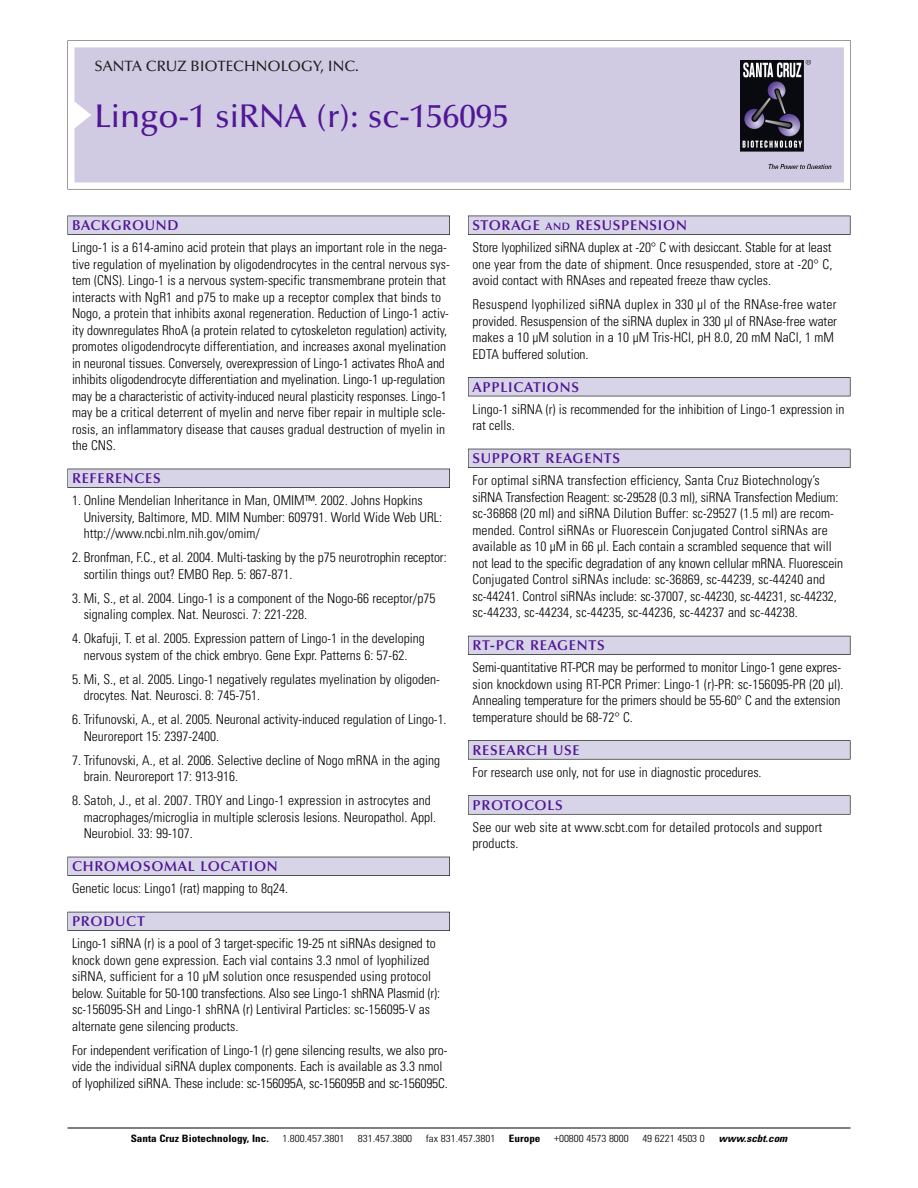
<style>
.page{position:relative;width:918px;height:1188px;background:#fff}
.page>*{position:absolute;margin:0;border:0;box-sizing:border-box;transform-origin:0 0}
.t1{font:500 33px "Optima";color:#511695}
.t2{font:500 15px "Optima";color:#231f20}
.t3{font:600 14.25px "Optima";letter-spacing:.05em;color:#511695}
.t4{font:300 condensed 13.5px/16.5px "Univers";color:#000}
.t5{font:300 condensed 10.2px "Univers";color:#000;scale:1.1 1}
.t6{font:700 condensed 10.2px "Univers";color:#000;scale:1.1 1}
.t7{font:italic 700 condensed 10.2px "Univers";color:#000;scale:1.1 1}
.s1{font-size:10.65px}
</style>
<div class="page">
<svg style="left:74px;top:41px;width:777px;height:148px"></svg>
<div style="left:74px;top:47px;width:770px;height:135px;background:#d1cae3"></div>
<img style="left:741px;top:60px;width:90px;height:108px">
<div style="left:68px;top:216px;width:382px;height:19px;background:#535256"></div>
<div style="left:68px;top:216px;width:381px;height:18px;background:#d7d4e8"></div>
<div style="left:68px;top:469px;width:382px;height:19px;background:#525156"></div>
<div style="left:68px;top:469px;width:381px;height:18px;background:#d7d4e8"></div>
<div style="left:68px;top:857px;width:382px;height:19px;background:#515057"></div>
<div style="left:68px;top:857px;width:381px;height:18px;background:#d7d4e8"></div>
<div style="left:68px;top:912px;width:382px;height:19px;background:#535259"></div>
<div style="left:68px;top:912px;width:381px;height:18px;background:#d7d4e8"></div>
<div style="left:468px;top:216px;width:382px;height:19px;background:#535256"></div>
<div style="left:468px;top:216px;width:382px;height:18px;background:#d7d4e8"></div>
<div style="left:468px;top:377px;width:382px;height:19px;background:#515155"></div>
<div style="left:468px;top:378px;width:382px;height:18px;background:#d7d4e8"></div>
<div style="left:468px;top:449px;width:382px;height:19px;background:#515057"></div>
<div style="left:468px;top:449px;width:382px;height:18px;background:#d7d4e8"></div>
<div style="left:468px;top:636px;width:382px;height:19px;background:#535259"></div>
<div style="left:468px;top:636px;width:382px;height:18px;background:#d7d4e8"></div>
<svg style="left:468px;top:740px;width:382px;height:20px"></svg>
<div style="left:468px;top:741px;width:382px;height:18px;background:#d7d4e8"></div>
<div style="left:468px;top:795px;width:382px;height:20px;background:#676767"></div>
<div style="left:468px;top:796px;width:382px;height:18px;background:#d7d4e8"></div>
<hr style="left:68px;top:1128px;width:782px;height:1px;background:#000">
<p class="t2" style="left:94px;top:60px;width:266px">SANTA CRUZ BIOTECHNOLOGY, INC.</p>
<p class="t1" style="left:94px;top:102px;width:416px">Lingo-1 siRNA (r): sc-156095</p>
<p class="t3" style="left:72px;top:219px;width:108px">BACKGROUND</p>
<p class="t4" style="left:72px;top:240px;width:379px">Lingo-1 is a 614-amino acid protein that plays an important role in the nega&shy;tive regulation of myelination by oligodendrocytes in the central nervous sys&shy;tem (CNS). Lingo-1 is a nervous system-specific transmembrane protein that interacts with NgR1 and p75 to make up a receptor complex that binds to Nogo, a protein that inhibits axonal regeneration. Reduction of Lingo-1 activ&shy;ity downregulates RhoA (a protein related to cytoskeleton regulation) activity, promotes oligodendrocyte differentiation, and increases axonal myelination in neuronal tissues. Conversely, overexpression of Lingo-1 activates RhoA and inhibits oligodendrocyte differentiation and myelination. Lingo-1 up-regulation may be a characteristic of activity-induced neural plasticity responses. Lingo-1 may be a critical deterrent of myelin and nerve fiber repair in multiple scle&shy;rosis, an inflammatory disease that causes gradual destruction of myelin in the CNS.</p>
<p class="t3" style="left:72px;top:472px;width:90px">REFERENCES</p>
<p class="t4" style="left:84px;top:493px;width:360px;text-indent:-12px">1. Online Mendelian Inheritance in Man, OMIM™. 2002. Johns Hopkins<br>University, Baltimore, MD. MIM Number: 609791. World Wide Web URL: http://www.ncbi.nlm.nih.gov/omim/</p>
<p class="t4" style="left:84px;top:550px;width:364px;text-indent:-12px">2. Bronfman, F.C., et al. 2004. Multi-tasking by the p75 neurotrophin receptor: sortilin things out? EMBO Rep. 5: 867-871.</p>
<p class="t4" style="left:84px;top:591px;width:353px;text-indent:-12px">3. Mi, S., et al. 2004. Lingo-1 is a component of the Nogo-66 receptor/p75 signaling complex. Nat. Neurosci. 7: 221-228.</p>
<p class="t4" style="left:72px;top:631px;width:354px;text-align:center">4. Okafuji, T. et al. 2005. Expression pattern of Lingo-1 in the developing nervous system of the chick embryo. Gene Expr. Patterns 6: 57-62.</p>
<p class="t4" style="left:84px;top:672px;width:358px;text-indent:-12px">5. Mi, S., et al. 2005. Lingo-1 negatively regulates myelination by oligoden&shy;drocytes. Nat. Neurosci. 8: 745-751.</p>
<p class="t4" style="left:84px;top:712px;width:364px;text-indent:-12px">6. Trifunovski, A., et al. 2005. Neuronal activity-induced regulation of Lingo-1.<br>Neuroreport 15: 2397-2400.</p>
<p class="t4" style="left:84px;top:753px;width:358px;text-indent:-12px">7. Trifunovski, A., et al. 2006. Selective decline of Nogo mRNA in the aging brain. Neuroreport 17: 913-916.</p>
<p class="t4" style="left:84px;top:793px;width:354px;text-indent:-12px">8. Satoh, J., et al. 2007. TROY and Lingo-1 expression in astrocytes and macrophages/microglia in multiple sclerosis lesions. Neuropathol. Appl.<br>Neurobiol. 33: 99-107.</p>
<p class="t3" style="left:72px;top:860px;width:207px">CHROMOSOMAL LOCATION</p>
<p class="t4" style="left:72px;top:882px;width:218px">Genetic locus: Lingo1 (rat) mapping to 8q24.</p>
<p class="t3" style="left:72px;top:915px;width:74px">PRODUCT</p>
<p class="t4" style="left:72px;top:937px;width:370px">Lingo-1 siRNA (r) is a pool of 3 target-specific 19-25 nt siRNAs designed to knock down gene expression. Each vial contains 3.3 nmol of lyophilized siRNA, sufficient for a 10 µM solution once resuspended using protocol below. Suitable for 50-100 transfections. Also see Lingo-1 shRNA Plasmid (r): sc-156095-SH and Lingo-1 shRNA (r) Lentiviral Particles: sc-156095-V as alternate gene silencing products.</p>
<p class="t4" style="left:72px;top:1043px;width:377px">For independent verification of Lingo-1 (r) gene silencing results, we also pro&shy;vide the individual siRNA duplex components. Each is available as 3.3 nmol of lyophilized siRNA. These include: sc-156095A, sc-156095B and sc-156095C.</p>
<p class="t3" style="left:473px;top:219px;width:216px">STORAGE <span class="s1">AND</span> RESUSPENSION</p>
<p class="t4" style="left:473px;top:240px;width:361px;text-align:justify">Store lyophilized siRNA duplex at -20° C with desiccant. Stable for at least one year from the date of shipment. Once resuspended, store at -20° C, avoid contact with RNAses and repeated freeze thaw cycles.</p>
<p class="t4" style="left:473px;top:297px;width:366px">Resuspend lyophilized siRNA duplex in 330 µl of the RNAse-free water provided. Resuspension of the siRNA duplex in 330 µl of RNAse-free water makes a 10 µM solution in a 10 µM Tris-HCl, pH 8.0, 20 mM NaCl, 1 mM EDTA buffered solution.</p>
<p class="t3" style="left:473px;top:381px;width:108px">APPLICATIONS</p>
<p class="t4" style="left:473px;top:402px;width:374px">Lingo-1 siRNA (r) is recommended for the inhibition of Lingo-1 expression in rat cells.</p>
<p class="t3" style="left:473px;top:452px;width:149px">SUPPORT REAGENTS</p>
<p class="t4" style="left:473px;top:474px;width:372px">For optimal siRNA transfection efficiency, Santa Cruz Biotechnology’s siRNA Transfection Reagent: sc-29528 (0.3 ml), siRNA Transfection Medium: sc-36868 (20 ml) and siRNA Dilution Buffer: sc-29527 (1.5 ml) are recom&shy;mended. Control siRNAs or Fluorescein Conjugated Control siRNAs are available as 10 µM in 66 µl. Each contain a scrambled sequence that will not lead to the specific degradation of any known cellular mRNA. Fluorescein Conjugated Control siRNAs include: sc-36869, sc-44239, sc-44240 and sc-44241. Control siRNAs include: sc-37007, sc-44230, sc-44231, sc-44232, sc-44233, sc-44234, sc-44235, sc-44236, sc-44237 and sc-44238.</p>
<p class="t3" style="left:473px;top:639px;width:134px">RT-PCR REAGENTS</p>
<p class="t4" style="left:473px;top:661px;width:372px">Semi-quantitative RT-PCR may be performed to monitor Lingo-1 gene expres&shy;sion knockdown using RT-PCR Primer: Lingo-1 (r)-PR: sc-156095-PR (20 µl).<br>Annealing temperature for the primers should be 55-60° C and the extension temperature should be 68-72° C.</p>
<p class="t3" style="left:473px;top:744px;width:109px">RESEARCH USE</p>
<p class="t4" style="left:473px;top:765px;width:291px">For research use only, not for use in diagnostic procedures.</p>
<p class="t3" style="left:473px;top:799px;width:92px">PROTOCOLS</p>
<p class="t4" style="left:473px;top:820px;width:351px">See our web site at www.scbt.com for detailed protocols and support products.</p>
<p class="t6" style="left:131px;top:1135px;width:127px">Santa Cruz Biotechnology, Inc.</p>
<p class="t5" style="left:282px;top:1135px;width:58px">1.800.457.3801</p>
<p class="t5" style="left:358px;top:1135px;width:51px">831.457.3800</p>
<p class="t5" style="left:426px;top:1135px;width:65px">fax 831.457.3801</p>
<p class="t6" style="left:509px;top:1135px;width:30px">Europe</p>
<p class="t5" style="left:554px;top:1135px;width:69px">+00800 4573 8000</p>
<p class="t5" style="left:642px;top:1135px;width:58px">49 6221 4503 0</p>
<p class="t7" style="left:719px;top:1135px;width:66px">www.scbt.com</p>
</div>
